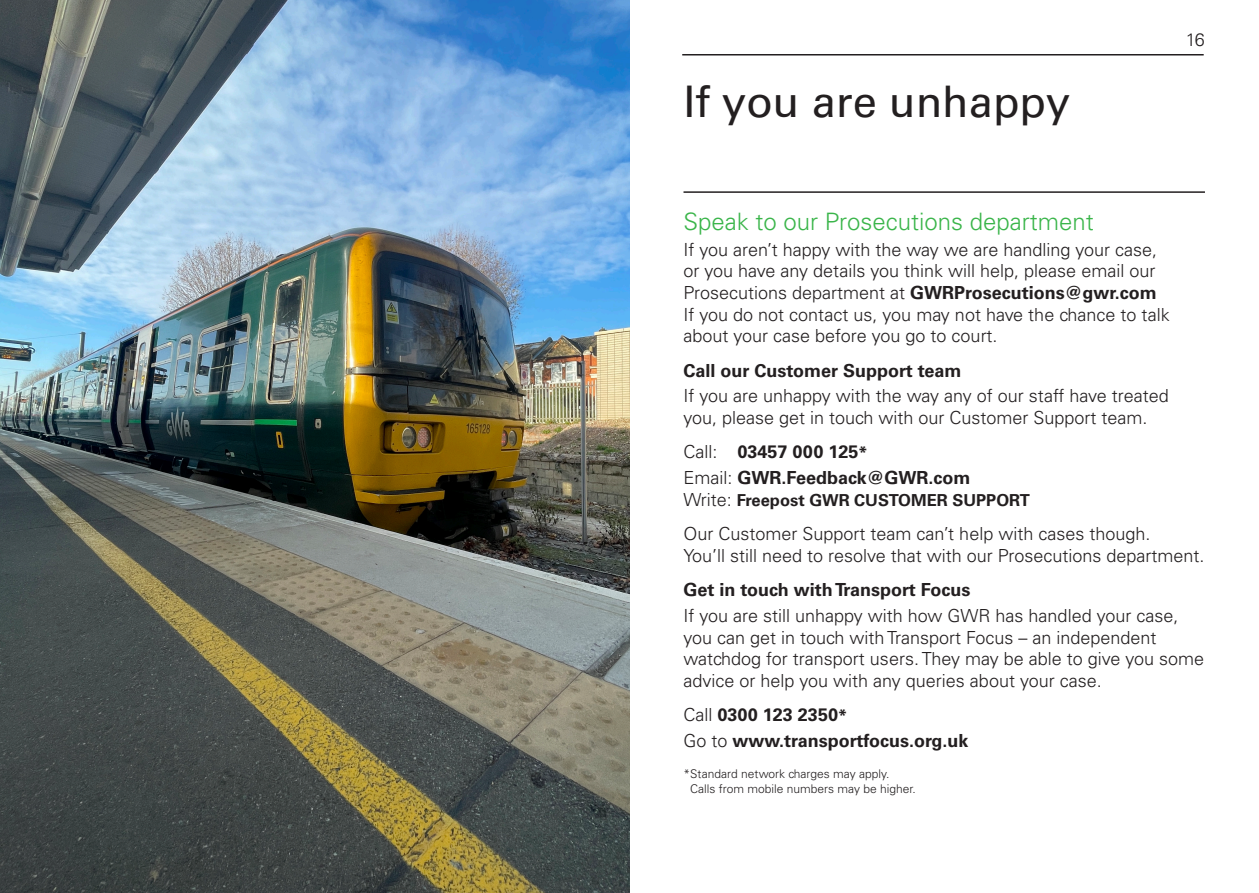
<style>
.page{position:relative;width:1259px;height:893px;background:#fff}
.page>*{position:absolute;margin:0;border:0;box-sizing:border-box;transform-origin:0 0}
.t1{font:43.5px "Univers LT Std";color:#231f20}
.t2{font:300 24px "Univers LT Std";color:#3ab54a}
.t3{font:300 18px/21.6px "Univers LT Std";color:#231f20}
.t4{font:700 18px "Univers LT Std";color:#231f20}
.t5{font:700 16.5px "Univers LT Std";color:#231f20}
.t6{font:300 12px/14.4px "Univers LT Std";color:#231f20}
.s1{font-weight:700}
.s2{font-weight:300}
.s3{font-size:16.5px}
.s4{font-weight:300;font-size:18px}
</style>
<div class="page">
<hr style="left:682px;top:54px;width:521px;height:2px;background:#231f20">
<hr style="left:683px;top:191px;width:522px;height:2px;background:#231f20">
<img style="left:0;top:0;width:629px;height:893px">
<p class="t1" style="left:683px;top:75px;width:388px">If you are unhappy</p>
<p class="t3" style="left:1185px;top:28px;width:21px">16</p>
<p class="t2" style="left:683px;top:207px;width:412px">Speak to our Prosecutions department</p>
<p class="t3" style="left:683px;top:239px;width:475px;text-align:justify">If you aren’t happy with the way we are handling your case, or you have any details you think will help, please email our Prosecutions department at <span class="s1">GWRProsecutions@gwr.com</span></p>
<p class="t3" style="left:683px;top:303px;width:488px">If you do not contact us, you may not have the chance to talk about your case before you go to court.</p>
<p class="t4" style="left:683px;top:360px;width:279px">Call our Customer Support team</p>
<p class="t3" style="left:683px;top:385px;width:487px">If you are unhappy with the way any of our staff have treated you, please get in touch with our Customer Support team.</p>
<p class="t4" style="left:683px;top:441px;width:185px"><span class="s2">Call:</span> 03457 000 125<span class="s3">*</span></p>
<p class="t4" style="left:683px;top:467px;width:288px"><span class="s2">Email:</span> GWR.Feedback@GWR.com</p>
<p class="t5" style="left:683px;top:490px;width:348px"><span class="s4">Write:</span> Freepost GWR CUSTOMER SUPPORT</p>
<p class="t3" style="left:683px;top:523px;width:522px">Our Customer Support team can’t help with cases though.<br>You’ll still need to resolve that with our Prosecutions department.</p>
<p class="t4" style="left:683px;top:579px;width:288px">Get in touch with Transport Focus</p>
<p class="t3" style="left:683px;top:605px;width:522px">If you are still unhappy with how GWR has handled your case, you can get in touch with Transport Focus – an independent watchdog for transport users. They may be able to give you some advice or help you with any queries about your case.</p>
<p class="t4" style="left:683px;top:704px;width:165px"><span class="s2">Call</span> 0300 123 2350<span class="s3">*</span></p>
<p class="t4" style="left:683px;top:730px;width:287px"><span class="s2">Go to</span> www.transportfocus.org.uk</p>
<p class="t6" style="left:690px;top:767px;width:227px;text-indent:-7px">*Standard network charges may apply.<br>Calls from mobile numbers may be higher.</p>
</div>
